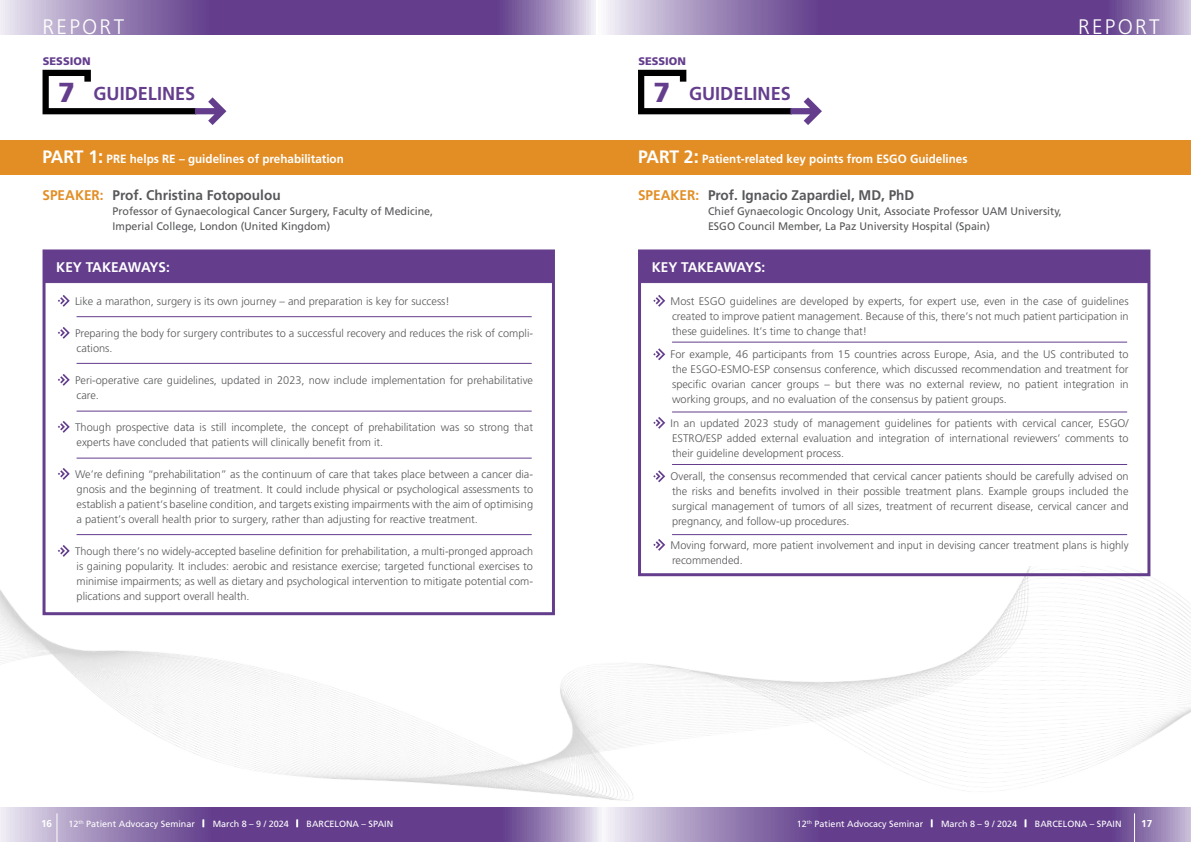
<style>
.page{position:relative;width:1191px;height:842px;background:#fff}
.page>*{position:absolute;margin:0;border:0;box-sizing:border-box;transform-origin:0 0}
.t1{font:300 21px "Frutiger CE";letter-spacing:.11em;color:#fff}
.t2{font:700 18.7px "Frutiger CE";color:#643e8d}
.t3{font:700 14px "Frutiger CE";color:#57585a}
.t4{font:700 14px "Frutiger CE";color:#fff}
.t5{font:700 12px "Frutiger CE";color:#fff}
.t6{font:300 11px/15px "Frutiger CE";color:#57585a;text-align:justify}
.t7{font:11px/15px "Frutiger CE";color:#57585a}
.t8{font:900 11px "Frutiger CE";color:#643e8d}
.t9{font:700 10px "Frutiger CE";color:#fff}
.t10{font:9px "Frutiger CE";color:#fff}
.s1{font-weight:900;font-size:27.5px}
.s2{font-size:18px}
.s3{font-size:19px}
.s4{color:#e28e25}
</style>
<div class="page">
<svg style="left:601px;top:831px;width:590px;height:11px"></svg>
<svg style="left:0;top:831px;width:601px;height:11px"></svg>
<svg style="left:595px;top:0;width:596px;height:34px"></svg>
<svg style="left:0;top:0;width:595px;height:34px"></svg>
<div style="left:0;top:140px;width:606px;height:34px;background:#e28e25"></div>
<svg style="left:43px;top:70px;width:183px;height:55px"></svg>
<div style="left:44px;top:250px;width:510px;height:33px;background:#643e8d"></div>
<div style="left:43px;top:249px;width:512px;height:366px;border:3px solid #643e8d"></div>
<svg style="left:58px;top:295px;width:12px;height:12px"></svg>
<svg style="left:58px;top:327px;width:12px;height:12px"></svg>
<svg style="left:58px;top:374px;width:12px;height:12px"></svg>
<svg style="left:58px;top:421px;width:12px;height:12px"></svg>
<svg style="left:58px;top:468px;width:12px;height:12px"></svg>
<svg style="left:58px;top:545px;width:12px;height:12px"></svg>
<hr style="left:77px;top:316px;width:454px;height:1px;background:#643e8d">
<hr style="left:77px;top:411px;width:454px;height:1px;background:#643e8d">
<hr style="left:77px;top:363px;width:454px;height:1px;background:#643e8d">
<hr style="left:77px;top:458px;width:454px;height:1px;background:#643e8d">
<hr style="left:77px;top:534px;width:454px;height:1px;background:#643e8d">
<img style="left:0;top:566px;width:1191px;height:265px">
<div style="left:583px;top:140px;width:608px;height:34px;background:#e28e25"></div>
<div style="left:639px;top:250px;width:510px;height:33px;background:#643e8d"></div>
<div style="left:638px;top:249px;width:512px;height:327px;border:3px solid #643e8d"></div>
<svg style="left:653px;top:295px;width:12px;height:12px"></svg>
<svg style="left:653px;top:348px;width:12px;height:12px"></svg>
<svg style="left:653px;top:417px;width:12px;height:12px"></svg>
<svg style="left:653px;top:470px;width:12px;height:12px"></svg>
<svg style="left:653px;top:539px;width:12px;height:12px"></svg>
<hr style="left:672px;top:342px;width:455px;height:1px;background:#643e8d">
<hr style="left:672px;top:411px;width:455px;height:1px;background:#643e8d">
<hr style="left:672px;top:464px;width:455px;height:1px;background:#643e8d">
<hr style="left:672px;top:534px;width:455px;height:1px;background:#643e8d">
<svg style="left:638px;top:70px;width:184px;height:55px"></svg>
<h1 class="t1" style="left:43px;top:15px;width:83px">REPORT</h1>
<h1 class="t1" style="left:1078px;top:15px;width:83px">REPORT</h1>
<p class="t8" style="left:43px;top:55px;width:49px">SESSION</p>
<h2 class="t2" style="left:58px;top:83px;width:139px"><span class="s1">7</span> GUIDELINES</h2>
<p class="t5" style="left:43px;top:152px;width:303px"><span class="s2">PART 1</span><span class="s3">:</span> PRE helps RE – guidelines of prehabilitation</p>
<p class="t3" style="left:43px;top:187px;width:240px"><span class="s4">SPEAKER:</span> Prof. Christina Fotopoulou</p>
<p class="t7" style="left:113px;top:204px;width:322px">Professor of Gynaecological Cancer Surgery, Faculty of Medicine,<br>Imperial College, London (United Kingdom)</p>
<p class="t4" style="left:56px;top:259px;width:115px">KEY TAKEAWAYS:</p>
<p class="t6" style="left:75px;top:293px;width:376px">Like a marathon, surgery is its own journey – and preparation is key for success!</p>
<p class="t6" style="left:75px;top:325px;width:459px">Preparing the body for surgery contributes to a successful recovery and reduces the risk of compli&shy;cations.</p>
<p class="t6" style="left:75px;top:372px;width:459px">Peri-operative care guidelines, updated in 2023, now include implementation for prehabilitative care.</p>
<p class="t6" style="left:75px;top:419px;width:459px">Though prospective data is still incomplete, the concept of prehabilitation was so strong that experts have concluded that patients will clinically benefit from it.</p>
<p class="t6" style="left:75px;top:466px;width:459px">We’re defining “prehabilitation” as the continuum of care that takes place between a cancer dia&shy;gnosis and the beginning of treatment. It could include physical or psychological assessments to establish a patient‘s baseline condition, and targets existing impairments with the aim of optimising a patient’s overall health prior to surgery, rather than adjusting for reactive treatment.</p>
<p class="t6" style="left:75px;top:543px;width:459px">Though there’s no widely-accepted baseline definition for prehabilitation, a multi-pronged approach is gaining popularity. It includes: aerobic and resistance exercise; targeted functional exercises to minimise impairments; as well as dietary and psychological intervention to mitigate potential com&shy;plications and support overall health.</p>
<p class="t8" style="left:638px;top:55px;width:49px">SESSION</p>
<h2 class="t2" style="left:653px;top:83px;width:139px"><span class="s1">7</span> GUIDELINES</h2>
<p class="t5" style="left:638px;top:152px;width:331px"><span class="s2">PART 2</span><span class="s3">:</span> Patient-related key points from ESGO Guidelines</p>
<p class="t3" style="left:638px;top:187px;width:278px"><span class="s4">SPEAKER:</span> Prof. Ignacio Zapardiel, MD, PhD</p>
<p class="t7" style="left:708px;top:204px;width:355px">Chief Gynaecologic Oncology Unit, Associate Professor UAM University,<br>ESGO Council Member, La Paz University Hospital (Spain)</p>
<p class="t4" style="left:652px;top:259px;width:115px">KEY TAKEAWAYS:</p>
<p class="t6" style="left:670px;top:293px;width:459px">Most ESGO guidelines are developed by experts, for expert use, even in the case of guidelines created to improve patient management. Because of this, there’s not much patient participation in these guidelines. It’s time to change that!</p>
<p class="t6" style="left:670px;top:347px;width:459px">For example, 46 participants from 15 countries across Europe, Asia, and the US contributed to the ESGO-ESMO-ESP consensus conference, which discussed recommendation and treatment for specific ovarian cancer groups – but there was no external review, no patient integration in working groups, and no evaluation of the consensus by patient groups.</p>
<p class="t6" style="left:670px;top:415px;width:459px">In an updated 2023 study of management guidelines for patients with cervical cancer, ESGO/ ESTRO/ESP added external evaluation and integration of international reviewers’ comments to their guideline development process.</p>
<p class="t6" style="left:670px;top:469px;width:459px">Overall, the consensus recommended that cervical cancer patients should be carefully advised on the risks and benefits involved in their possible treatment plans. Example groups included the surgical management of tumors of all sizes, treatment of recurrent disease, cervical cancer and pregnancy, and follow-up procedures.</p>
<p class="t6" style="left:670px;top:537px;width:459px">Moving forward, more patient involvement and input in devising cancer treatment plans is highly recommended.</p>
<p class="t9" style="left:41px;top:818px;width:13px">16</p>
<p class="t10" style="left:69px;top:818px;width:326px">12<sup>th</sup> Patient Advocacy Seminar | March 8 – 9 / 2024 | BARCELONA – SPAIN</p>
<p class="t10" style="left:797px;top:818px;width:326px">12<sup>th</sup> Patient Advocacy Seminar | March 8 – 9 / 2024 | BARCELONA – SPAIN</p>
<p class="t9" style="left:1141px;top:818px;width:13px">17</p>
</div>
